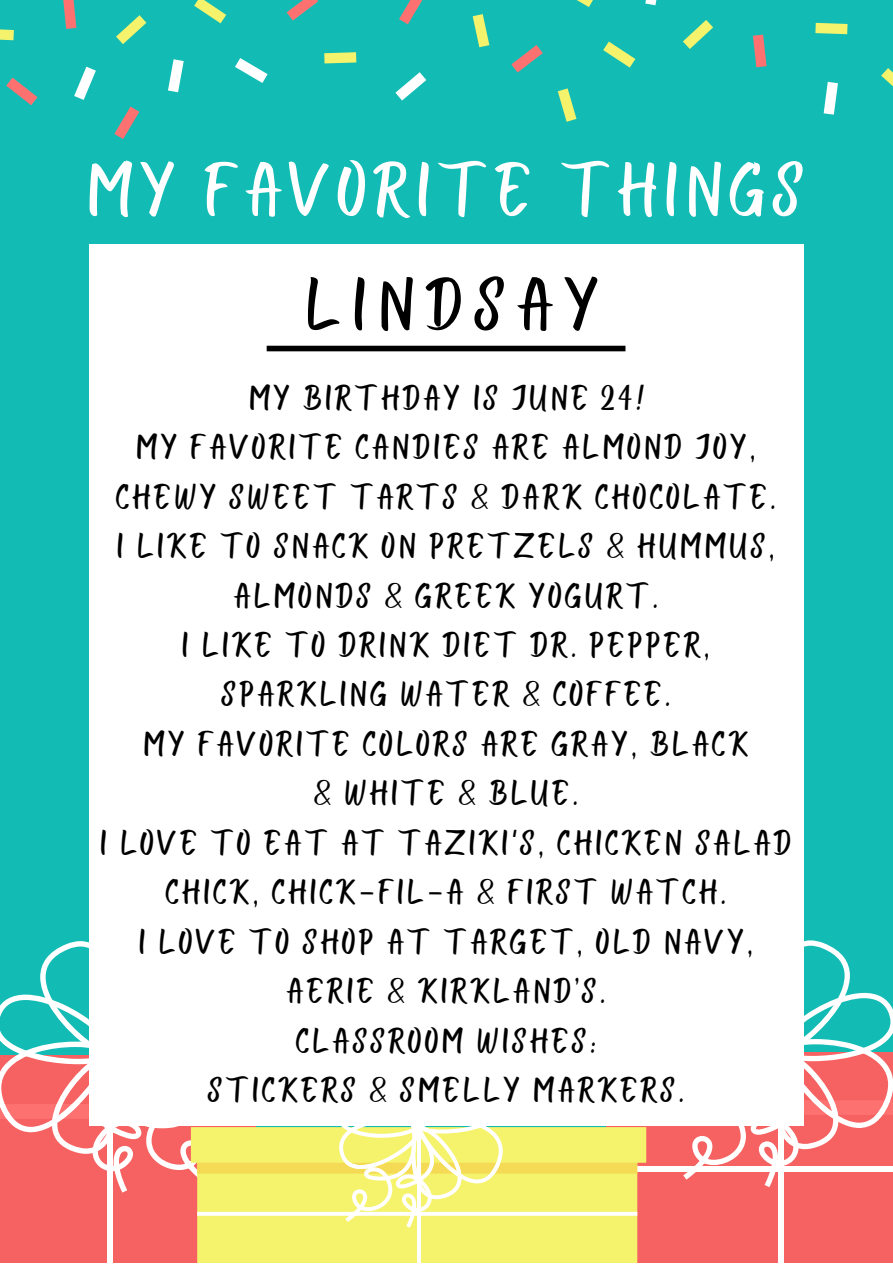
<style>
.page{position:relative;width:893px;height:1264px;background:#fff}
.page>*{position:absolute;margin:0;border:0;box-sizing:border-box;transform-origin:0 0}
.t1{font:77.55px "Bright Sunshine Cap";letter-spacing:.08em;color:#fff}
.t2{font:76.2px "Bright Sunshine Cap";letter-spacing:.14em;color:#000}
.t3{font:36px/49.5px "Bright Sunshine Cap";letter-spacing:.08em;color:#000;text-align:center}
</style>
<div class="page">
<div style="left:0;top:0;width:892px;height:1262px;background:#12bcb5"></div>
<div style="left:0;top:1067px;width:256px;height:195px;background:#f56261"></div>
<div style="left:108px;top:1055px;width:5px;height:207px;background:#fff"></div>
<div style="left:606px;top:1064px;width:286px;height:198px;background:#f56261"></div>
<div style="left:778px;top:1052px;width:5px;height:210px;background:#fff"></div>
<div style="left:197px;top:1135px;width:440px;height:127px;background:#f5f26c"></div>
<svg style="left:417px;top:1227px;width:3px;height:35px"></svg>
<svg style="left:0;top:940px;width:892px;height:287px"></svg>
<svg style="left:416px;top:1162px;width:4px;height:11px"></svg>
<svg style="left:399px;top:0;width:24px;height:24px"></svg>
<svg style="left:194px;top:0;width:32px;height:23px"></svg>
<svg style="left:63px;top:0;width:13px;height:29px"></svg>
<svg style="left:116px;top:15px;width:30px;height:29px"></svg>
<svg style="left:168px;top:59px;width:16px;height:33px"></svg>
<svg style="left:235px;top:58px;width:32px;height:25px"></svg>
<svg style="left:74px;top:67px;width:22px;height:33px"></svg>
<svg style="left:114px;top:107px;width:25px;height:32px"></svg>
<svg style="left:324px;top:52px;width:32px;height:11px"></svg>
<svg style="left:395px;top:72px;width:31px;height:28px"></svg>
<svg style="left:6px;top:78px;width:32px;height:27px"></svg>
<svg style="left:287px;top:0;width:31px;height:21px"></svg>
<svg style="left:0;top:29px;width:14px;height:11px"></svg>
<svg style="left:472px;top:14px;width:17px;height:33px"></svg>
<svg style="left:603px;top:42px;width:32px;height:26px"></svg>
<svg style="left:753px;top:35px;width:13px;height:32px"></svg>
<svg style="left:683px;top:20px;width:30px;height:29px"></svg>
<svg style="left:645px;top:0;width:12px;height:5px"></svg>
<svg style="left:577px;top:0;width:16px;height:7px"></svg>
<svg style="left:557px;top:88px;width:19px;height:34px"></svg>
<svg style="left:511px;top:45px;width:31px;height:27px"></svg>
<svg style="left:823px;top:82px;width:14px;height:33px"></svg>
<svg style="left:815px;top:23px;width:32px;height:11px"></svg>
<svg style="left:881px;top:68px;width:11px;height:18px"></svg>
<div style="left:89px;top:244px;width:714px;height:881px;background:#fff"></div>
<div style="left:267px;top:346px;width:358px;height:5px;background:#000"></div>
<h1 class="t1" style="left:87px;top:138px;width:719px">MY FAVORITE THINGS</h1>
<h2 class="t2" style="left:305px;top:253px;width:296px">LINDSAY</h2>
<p class="t3" style="left:100px;top:371px;width:693px">MY BIRTHDAY IS JUNE 24!<br>MY FAVORITE CANDIES ARE ALMOND JOY,<br>CHEWY SWEET TARTS &amp; DARK CHOCOLATE.<br>I LIKE TO SNACK ON PRETZELS &amp; HUMMUS,<br>ALMONDS &amp; GREEK YOGURT.<br>I LIKE TO DRINK DIET DR. PEPPER,<br>SPARKLING WATER &amp; COFFEE.<br>MY FAVORITE COLORS ARE GRAY, BLACK<br>&amp; WHITE &amp; BLUE.<br>I LOVE TO EAT AT TAZIKI'S, CHICKEN SALAD<br>CHICK, CHICK-FIL-A &amp; FIRST WATCH.<br>I LOVE TO SHOP AT TARGET, OLD NAVY,<br>AERIE &amp; KIRKLAND’S.<br>CLASSROOM WISHES:<br>STICKERS &amp; SMELLY MARKERS.</p>
</div>
